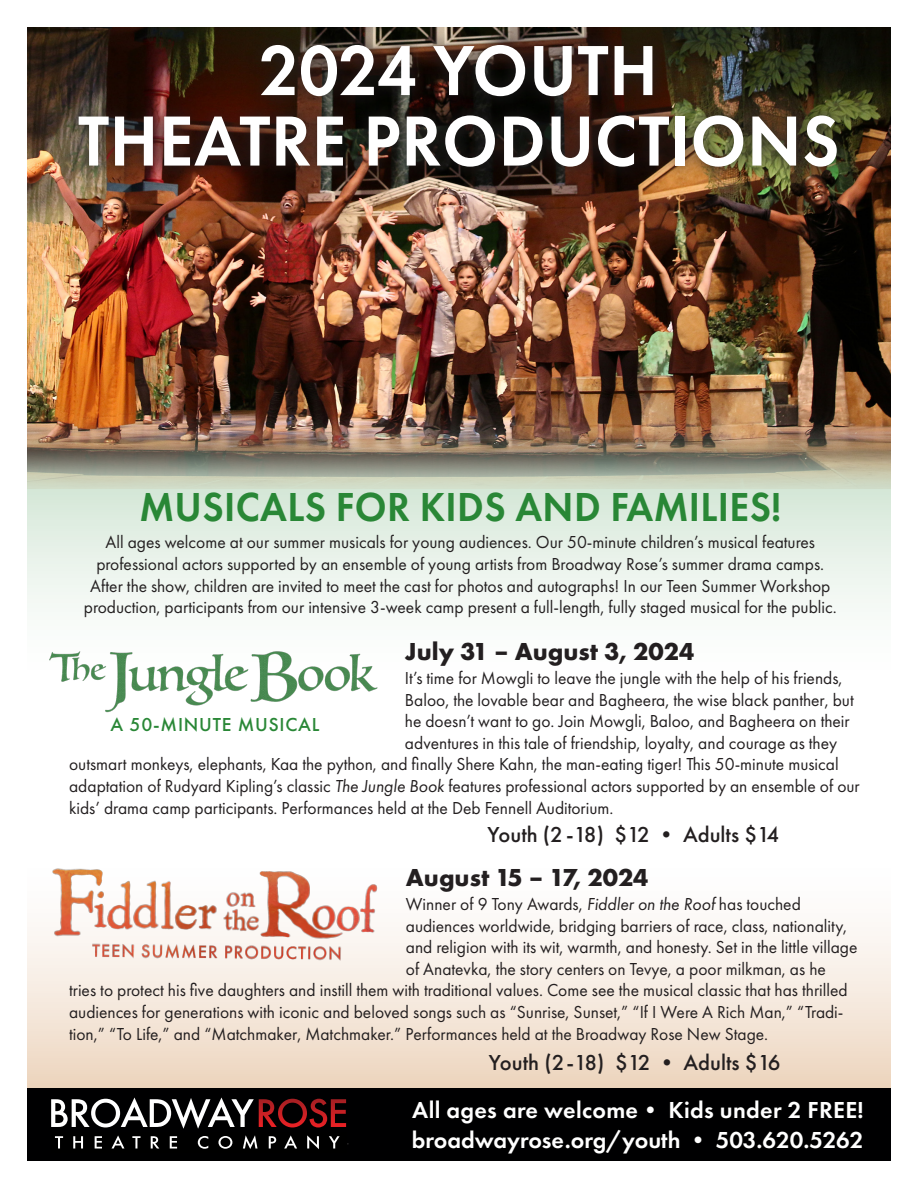
<style>
.page{position:relative;width:918px;height:1188px;background:#fff}
.page>*{position:absolute;margin:0;border:0;box-sizing:border-box;transform-origin:0 0}
.t1{font:600 73.5px "Futura PT";letter-spacing:.01em;color:#fff;scale:.95 1}
.t2{font:600 42px "Futura PT";letter-spacing:.01em;color:#298736;scale:.95 1}
.t3{font:700 25.5px "Futura PT";color:#231f20}
.t4{font:600 24px "Futura PT";color:#fff}
.t5{font:500 22.5px "Futura PT";color:#231f20}
.t6{font:500 19.5px "Futura PT";letter-spacing:.04em;color:#298736}
.t7{font:18px/21.6px "Futura PT";color:#231f20}
.s1{font-style:italic}
</style>
<div class="page">
<div style="left:27px;top:532px;width:864px;height:76px;background:#ecf4ed"></div>
<img style="left:27px;top:27px;width:864px;height:505px">
<div style="left:27px;top:852px;width:864px;height:246px;background:linear-gradient(to bottom,#fff,#e5ceb9)"></div>
<img style="left:64px;top:30px;width:787px;height:152px">
<div style="left:27px;top:1089px;width:864px;height:72px;background:#000001"></div>
<svg style="left:51px;top:1097px;width:295px;height:32px"></svg>
<svg style="left:55px;top:1136px;width:8px;height:13px"></svg>
<svg style="left:73px;top:1136px;width:10px;height:13px"></svg>
<svg style="left:95px;top:1136px;width:7px;height:13px"></svg>
<svg style="left:112px;top:1135px;width:12px;height:14px"></svg>
<svg style="left:132px;top:1136px;width:9px;height:13px"></svg>
<svg style="left:151px;top:1136px;width:8px;height:13px"></svg>
<svg style="left:170px;top:1136px;width:7px;height:13px"></svg>
<svg style="left:198px;top:1136px;width:10px;height:13px"></svg>
<svg style="left:218px;top:1136px;width:14px;height:13px"></svg>
<svg style="left:243px;top:1135px;width:15px;height:14px"></svg>
<svg style="left:269px;top:1136px;width:7px;height:13px"></svg>
<svg style="left:284px;top:1135px;width:13px;height:14px"></svg>
<svg style="left:307px;top:1135px;width:12px;height:14px"></svg>
<svg style="left:329px;top:1136px;width:11px;height:13px"></svg>
<img style="left:49px;top:651px;width:329px;height:62px">
<img style="left:49px;top:864px;width:334px;height:102px">
<p class="t1" style="left:260px;top:25px;width:421px">2024 YOUTH</p>
<p class="t1" style="left:78px;top:95px;width:803px">THEATRE PRODUCTIONS</p>
<p class="t2" style="left:140px;top:481px;width:677px">MUSICALS FOR KIDS AND FAMILIES!</p>
<p class="t7" style="left:84px;top:532px;width:754px;text-align:center">All ages welcome at our summer musicals for young audiences. Our 50-minute children’s musical features professional actors supported by an ensemble of young artists from Broadway Rose’s summer drama camps.<br>After the show, children are invited to meet the cast for photos and autographs! In our Teen Summer Workshop production, participants from our intensive 3-week camp present a full-length, fully staged musical for the public.</p>
<p class="t3" style="left:405px;top:635px;width:291px">July 31 – August 3, 2024</p>
<p class="t7" style="left:405px;top:667px;width:450px">It’s time for Mowgli to leave the jungle with the help of his friends, Baloo, the lovable bear and Bagheera, the wise black panther, but he doesn’t want to go. Join Mowgli, Baloo, and Bagheera on their adventures in this tale of friendship, loyalty, and courage as they</p>
<p class="t7" style="left:69px;top:753px;width:792px">outsmart monkeys, elephants, Kaa the python, and finally Shere Kahn, the man-eating tiger! This 50-minute musical adaptation of Rudyard Kipling’s classic <span class="s1">The Jungle Book</span> features professional actors supported by an ensemble of our kids’ drama camp participants. Performances held at the Deb Fennell Auditorium.</p>
<p class="t6" style="left:111px;top:713px;width:210px">A 50-MINUTE MUSICAL</p>
<p class="t5" style="left:488px;top:821px;width:293px">Youth (2 -18) $12 • Adults $14</p>
<p class="t3" style="left:406px;top:861px;width:244px">August 15 – 17, 2024</p>
<p class="t7" style="left:406px;top:893px;width:453px">Winner of 9 Tony Awards, <span class="s1">Fiddler on the Roof</span> has touched audiences worldwide, bridging barriers of race, class, nationality, and religion with its wit, warmth, and honesty. Set in the little village of Anatevka, the story centers on Tevye, a poor milkman, as he</p>
<p class="t7" style="left:69px;top:980px;width:780px">tries to protect his five daughters and instill them with traditional values. Come see the musical classic that has thrilled audiences for generations with iconic and beloved songs such as “Sunrise, Sunset,” “If I Were A Rich Man,” “Tradi&shy;tion,” “To Life,” and “Matchmaker, Matchmaker.” Performances held at the Broadway Rose New Stage.</p>
<p class="t5" style="left:489px;top:1049px;width:293px">Youth (2 -18) $12 • Adults $16</p>
<p class="t4" style="left:412px;top:1095px;width:453px">All ages are welcome• Kids under 2 FREE!</p>
<p class="t4" style="left:412px;top:1125px;width:453px">broadwayrose.org/youth • 503.620.5262</p>
</div>
